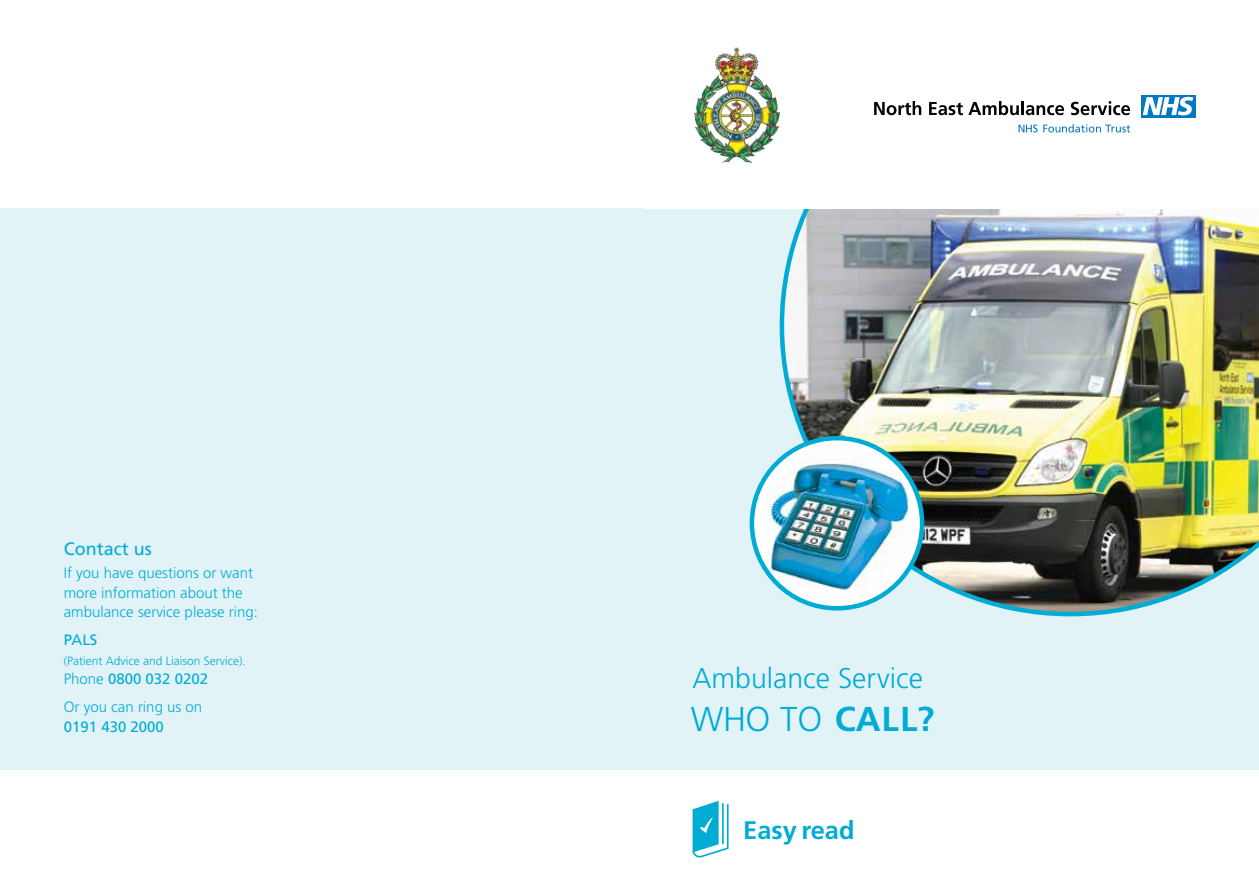
<style>
.page{position:relative;width:1259px;height:893px;background:#fff}
.page>*{position:absolute;margin:0;border:0;box-sizing:border-box;transform-origin:0 0}
.t1{font:300 34.5px "Frutiger";color:#00acd4}
.t2{font:300 28.5px "Frutiger";color:#00acd4}
.t3{font:700 25.35px "Frutiger";color:#00acd4}
.t4{font:18px "Frutiger";color:#00acd4}
.t5{font:300 15px/19.5px "Frutiger";color:#00acd4}
.t6{font:15px "Frutiger";color:#00acd4}
.t7{font:300 12px "Frutiger";color:#00acd4}
.s1{font-weight:400}
.s2{font-weight:700}
</style>
<div class="page">
<div style="left:617px;top:208px;width:642px;height:562px;background:#e2f3f8"></div>
<img style="left:779px;top:208px;width:480px;height:408px">
<svg style="left:752px;top:438px;width:170px;height:170px;fill:#fff"></svg>
<img style="left:766px;top:451px;width:145px;height:146px">
<div style="left:749px;top:436px;width:175px;height:175px;border:4px solid #00acd4;border-radius:50%"></div>
<div style="left:0;top:208px;width:642px;height:562px;background:#e2f3f8"></div>
<svg style="left:1018px;top:124px;width:19px;height:8px"></svg>
<svg style="left:1043px;top:124px;width:87px;height:8px"></svg>
<svg style="left:874px;top:101px;width:47px;height:14px"></svg>
<svg style="left:929px;top:101px;width:89px;height:14px"></svg>
<hr style="left:1021px;top:101px;width:3px;height:14px;background:#000">
<svg style="left:1025px;top:105px;width:39px;height:10px"></svg>
<svg style="left:1071px;top:101px;width:59px;height:14px"></svg>
<svg style="left:1141px;top:95px;width:54px;height:22px"></svg>
<svg style="left:1142px;top:97px;width:51px;height:18px"></svg>
<img style="left:697px;top:48px;width:39px;height:51px">
<svg style="left:692px;top:801px;width:36px;height:57px"></svg>
<p class="t4" style="left:64px;top:538px;width:90px">Contact us</p>
<p class="t5" style="left:64px;top:563px;width:196px">If you have questions or want more information about the ambulance service please ring:</p>
<p class="t6" style="left:64px;top:631px;width:35px">PALS</p>
<p class="t7" style="left:64px;top:654px;width:184px">(Patient Advice and Liaison Service).</p>
<p class="t5" style="left:64px;top:665px;width:146px;line-height:28px">Phone <span class="s1">0800 032 0202<br></span>Or you can ring us on</p>
<p class="t6" style="left:64px;top:718px;width:102px">0191 430 2000</p>
<h2 class="t2" style="left:692px;top:662px;width:232px">Ambulance Service</h2>
<h1 class="t1" style="left:691px;top:700px;width:245px">WHO TO <span class="s2">CALL?</span></h1>
<h3 class="t3" style="left:743px;top:815px;width:113px">Easy read</h3>
</div>
